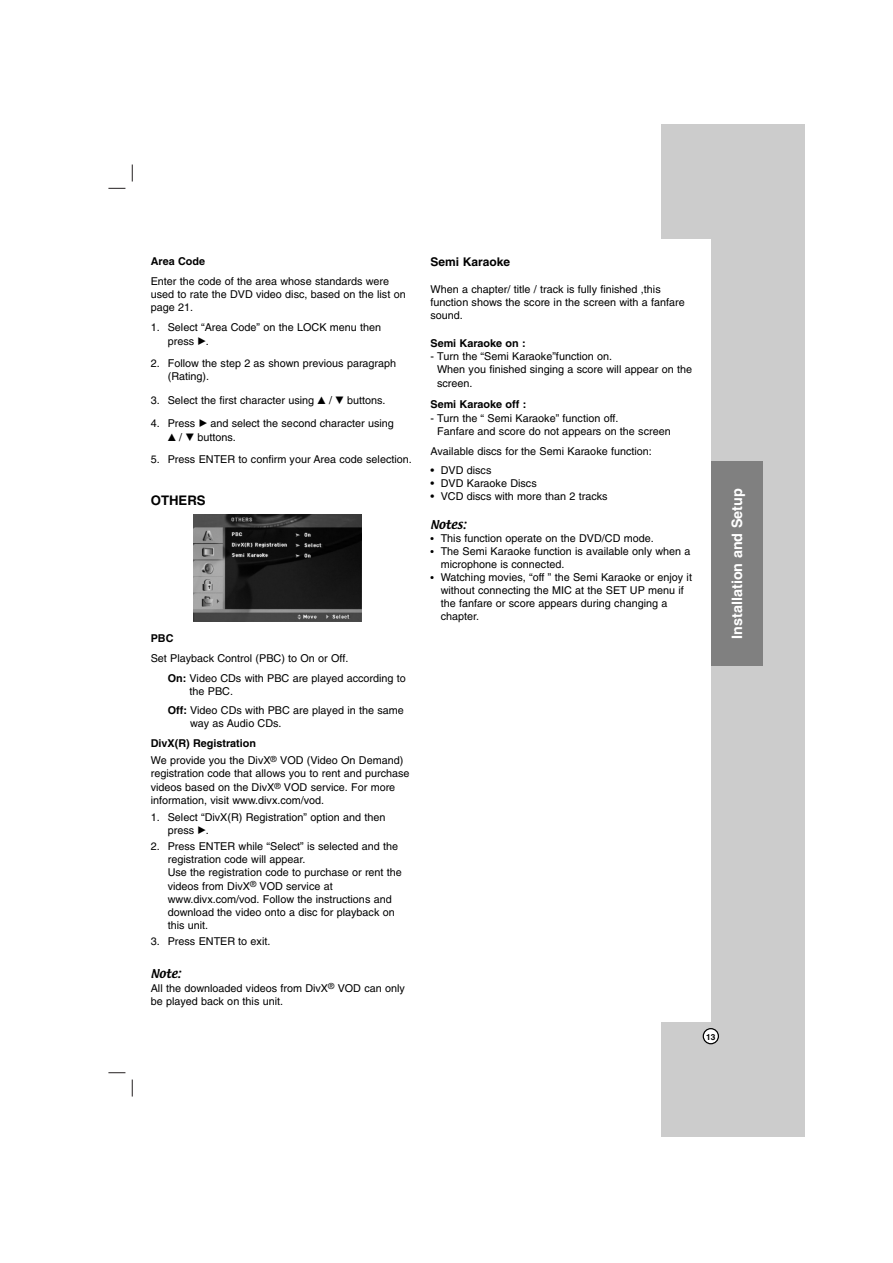
<style>
.page{position:relative;width:893px;height:1263px;background:#fff}
.page>*{position:absolute;margin:0;border:0;box-sizing:border-box;transform-origin:0 0}
.t1{font:700 14.4px "Helvetica";color:#fff}
.t2{font:700 13.2px "Helvetica";color:#000}
.t3{font:700 12px "Helvetica";color:#000}
.t4{font:10.8px/12.9px "Helvetica";color:#000}
.t5{font:700 10.8px "Helvetica";color:#000}
.t6{font:10.8px "Textile";color:#000}
.t7{font:700 8.4px "Helvetica";color:#000}
.s1{font-family:"Sony PS Common"}
.s2{font-weight:700}
.s3{font-size:9.6px}
</style>
<div class="page">
<svg style="left:132px;top:165px;width:1px;height:17px"></svg>
<svg style="left:132px;top:1080px;width:1px;height:17px"></svg>
<svg style="left:108px;top:188px;width:17px;height:1px"></svg>
<svg style="left:108px;top:1072px;width:17px;height:1px"></svg>
<div style="left:661px;top:124px;width:143px;height:1013px;background:#ccc"></div>
<div style="left:601px;top:239px;width:109px;height:783px;background:#fff"></div>
<svg style="left:702px;top:1028px;width:17px;height:16px"></svg>
<img style="left:194px;top:515px;width:167px;height:107px">
<div style="left:710px;top:461px;width:52px;height:205px;background:#808080"></div>
<p class="t5" style="left:151px;top:258px;width:56px">Area Code</p>
<p class="t4" style="left:151px;top:276px;width:256px">Enter the code of the area whose standards were used to rate the DVD video disc, based on the list on page 21.</p>
<p class="t4" style="left:168px;top:321px;width:215px;line-height:13.8px;text-indent:-17px">1. Select “Area Code” on the LOCK menu then press <span class="s1">B</span>.</p>
<p class="t4" style="left:168px;top:358px;width:230px;text-indent:-17px">2. Follow the step 2 as shown previous paragraph (Rating).</p>
<p class="t4" style="left:151px;top:395px;width:236px">3. Select the first character using <span class="s1">v</span> / <span class="s1">V</span> buttons.</p>
<p class="t4" style="left:168px;top:418px;width:227px;text-indent:-17px">4. Press <span class="s1">B</span> and select the second character using <span class="s1">v</span> / <span class="s1">V</span> buttons.</p>
<p class="t4" style="left:151px;top:454px;width:262px">5. Press ENTER to confirm your Area code selection.</p>
<p class="t2" style="left:151px;top:495px;width:56px">OTHERS</p>
<p class="t5" style="left:151px;top:634px;width:24px">PBC</p>
<p class="t4" style="left:168px;top:649px;width:239px;line-height:19.8px;text-indent:-17px">Set Playback Control (PBC) to On or Off.<br><span class="s2">On:</span> Video CDs with PBC are played according to</p>
<p class="t4" style="left:168px;top:682px;width:237px;line-height:19.8px;text-indent:22px">the PBC.<br><span class="s2">Off:</span> Video CDs with PBC are played in the same</p>
<p class="t4" style="left:190px;top:718px;width:93px">way as Audio CDs.</p>
<p class="t4" style="left:151px;top:736px;width:254px;line-height:17.4px"><span class="s2">DivX(R) Registration<br></span>We provide you the DivX<sup>®</sup> VOD (Video On Demand)</p>
<p class="t4" style="left:151px;top:768px;width:260px;line-height:14px">registration code that allows you to rent and purchase videos based on the DivX<sup>®</sup> VOD service. For more</p>
<p class="t4" style="left:151px;top:795px;width:175px">information, visit www.divx.com/vod.</p>
<p class="t4" style="left:168px;top:811px;width:219px;line-height:13.8px;text-indent:-17px">1. Select “DivX(R) Registration” option and then press <span class="s1">B</span>.</p>
<p class="t4" style="left:168px;top:841px;width:236px;text-indent:-17px">2. Press ENTER while “Select” is selected and the registration code will appear.<br>Use the registration code to purchase or rent the</p>
<p class="t4" style="left:168px;top:881px;width:228px">videos from DivX<sup>®</sup> VOD service at www.divx.com/vod. Follow the instructions and download the video onto a disc for playback on this unit.</p>
<p class="t4" style="left:151px;top:936px;width:121px">3. Press ENTER to exit.</p>
<p class="t6" style="left:151px;top:969px;width:31px">Note:</p>
<p class="t4" style="left:151px;top:983px;width:256px">All the downloaded videos from DivX<sup>®</sup> VOD can only be played back on this unit.</p>
<p class="t3" style="left:430px;top:258px;width:81px">Semi Karaoke</p>
<p class="t4" style="left:430px;top:284px;width:256px">When a chapter/ title / track is fully finished ,this function shows the score in the screen with a fanfare sound.</p>
<p class="t5" style="left:430px;top:339px;width:97px">Semi Karaoke on :</p>
<p class="t4" style="left:437px;top:351px;width:256px;line-height:13.4px;text-indent:-7px">- Turn the “Semi Karaoke”function on.<br>When you finished singing a score will appear on the screen.</p>
<p class="t5" style="left:430px;top:401px;width:97px">Semi Karaoke off :</p>
<p class="t4" style="left:437px;top:413px;width:235px;text-indent:-7px">- Turn the “ Semi Karaoke” function off.<br>Fanfare and score do not appears on the screen</p>
<p class="t4" style="left:430px;top:445px;width:223px">Available discs for the Semi Karaoke function:</p>
<p class="t4" style="left:430px;top:465px;width:62px">• DVD discs</p>
<p class="t4" style="left:430px;top:478px;width:108px">• DVD Karaoke Discs</p>
<p class="t4" style="left:430px;top:491px;width:179px">• VCD discs with more than 2 tracks</p>
<p class="t6" style="left:430px;top:520px;width:37px">Notes:</p>
<p class="t4" style="left:430px;top:533px;width:225px"><span class="s3">•</span> This function operate on the DVD/CD mode.</p>
<p class="t4" style="left:440px;top:546px;width:251px;text-indent:-10px"><span class="s3">•</span> The Semi Karaoke function is available only when a microphone is connected.</p>
<p class="t4" style="left:440px;top:572px;width:253px;text-indent:-10px"><span class="s3">•</span> Watching movies, “off ” the Semi Karaoke or enjoy it without connecting the MIC at the SET UP menu if the fanfare or score appears during changing a chapter.</p>
<h1 class="t1" style="left:731px;top:639px;width:152px;rotate:-90deg">Installation and Setup</h1>
<p class="t7" style="left:706px;top:1034px;width:11px">13</p>
</div>
